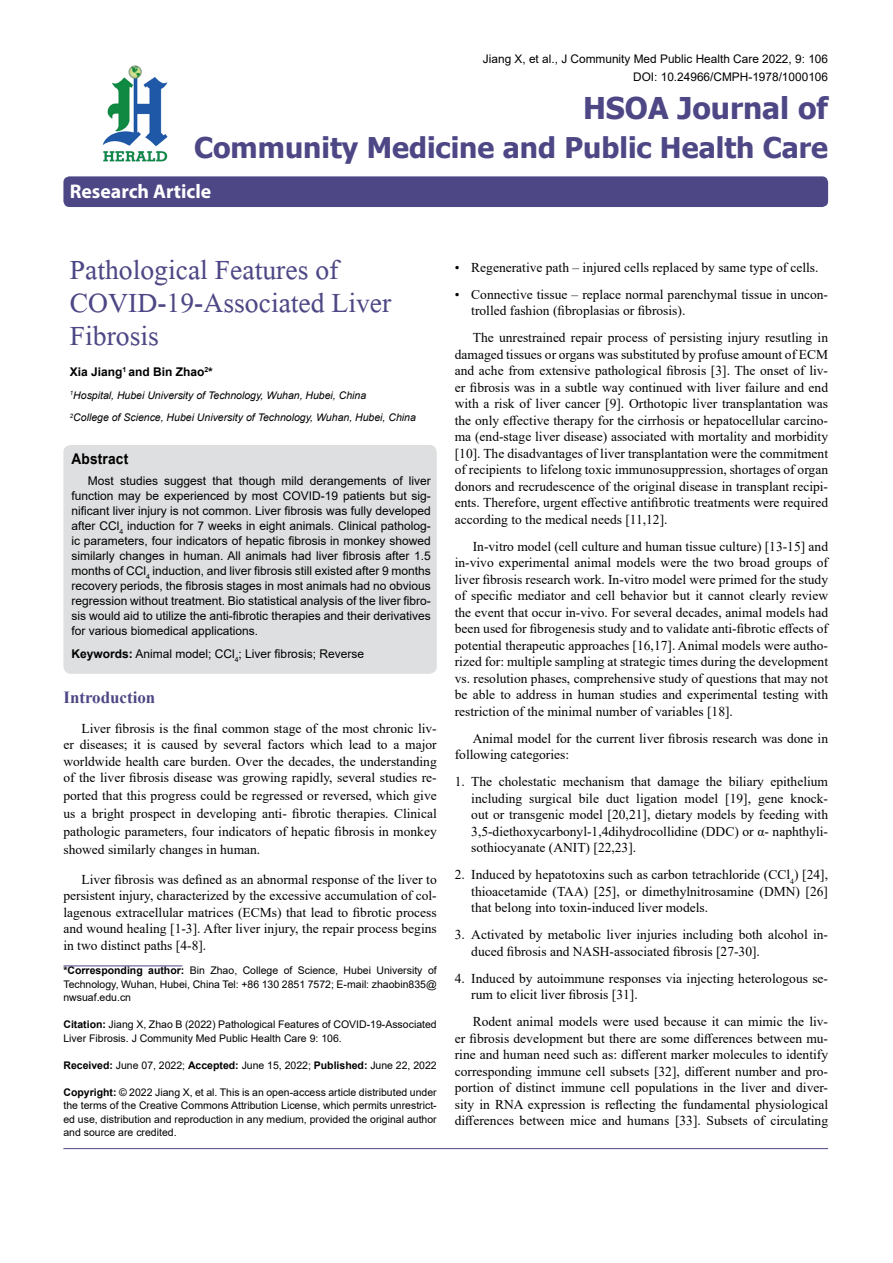
<style>
.page{position:relative;width:893px;height:1263px;background:#fff}
.page>*{position:absolute;margin:0;border:0;box-sizing:border-box;transform-origin:0 0}
.t1{font:41.25px/33px "Microsoft Himalaya";color:#4d4785}
.t2{font:700 30px "Tahoma";color:#4d4785}
.t3{font:700 28.5px "Tahoma";color:#4d4785}
.t4{font:700 19.8px "Myriad Hebrew";color:#fff}
.t5{font:700 16.95px "Times New Roman";color:#4d4785}
.t6{font:700 14.85px "Arial";letter-spacing:.015em;color:#000;scale:.93 1}
.t7{font:13.5px/16.5px "Times New Roman";color:#000;text-align:justify}
.t8{font:12px/15px "Arial";color:#000;text-align:justify}
.t9{font:700 12px "Arial";color:#000}
.t10{font:11.85px/18px "Arial";color:#000;text-align:right}
.t11{font:10.5px/13.5px "Arial";color:#000;text-align:justify}
.t12{font:italic 10.5px/22.5px "Arial";color:#000}
.s1{font-weight:700}
</style>
<div class="page">
<div style="left:63px;top:176px;width:765px;height:31px;background:#4d4785;border-radius:6px"></div>
<hr style="left:63px;top:965px;width:119px;height:1px;background:#4d4785">
<img style="left:102px;top:65px;width:66px;height:97px">
<hr style="left:63px;top:1148px;width:765px;height:1px;background:#4d4785">
<div style="left:63px;top:445px;width:374px;height:229px;background:#dedfe0;border-radius:8px"></div>
<p class="t10" style="left:483px;top:50px;width:347px">Jiang X, et al., J Community Med Public Health Care 2022, 9: 106<br>DOI: 10.24966/CMPH-1978/1000106</p>
<h2 class="t2" style="left:583px;top:87px;width:247px">HSOA Journal of</h2>
<h3 class="t3" style="left:194px;top:127px;width:636px">Community Medicine and Public Health Care</h3>
<h3 class="t4" style="left:70px;top:180px;width:143px">Research Article</h3>
<h1 class="t1" style="left:70px;top:248px;width:323px">Pathological Features of<br>COVID-19-Associated Liver<br>Fibrosis</h1>
<p class="t9" style="left:70px;top:364px;width:145px">Xia Jiang<sup>1</sup> and Bin Zhao<sup>2</sup>*</p>
<p class="t12" style="left:70px;top:384px;width:347px"><sup>1</sup>Hospital, Hubei University of Technology, Wuhan, Hubei, China<br><sup>2</sup>College of Science, Hubei University of Technology, Wuhan, Hubei, China</p>
<p class="t6" style="left:71px;top:448px;width:63px">Abstract</p>
<p class="t8" style="left:71px;top:473px;width:361px;text-indent:16px">Most studies suggest that though mild derangements of liver function may be experienced by most COVID-19 patients but sig&shy;nificant liver injury is not common. Liver fibrosis was fully developed after CCl<sub>4</sub> induction for 7 weeks in eight animals. Clinical patholog&shy;ic parameters, four indicators of hepatic fibrosis in monkey showed similarly changes in human. All animals had liver fibrosis after 1.5 months of CCl<sub>4</sub> induction, and liver fibrosis still existed after 9 months recovery periods, the fibrosis stages in most animals had no obvious regression without treatment. Bio statistical analysis of the liver fibro&shy;sis would aid to utilize the anti-fibrotic therapies and their derivatives for various biomedical applications.</p>
<p class="t8" style="left:71px;top:646px;width:294px"><span class="s1">Keywords:</span> Animal model; CCl<sub>4</sub>; Liver fibrosis; Reverse</p>
<p class="t5" style="left:63px;top:685px;width:93px">Introduction</p>
<p class="t7" style="left:63px;top:719px;width:375px;text-indent:18px">Liver fibrosis is the final common stage of the most chronic liv&shy;er diseases; it is caused by several factors which lead to a major worldwide health care burden. Over the decades, the understanding of the liver fibrosis disease was growing rapidly, several studies re-</p>
<p class="t7" style="left:63px;top:786px;width:375px;line-height:18px">ported that this progress could be regressed or reversed, which give us a bright prospect in developing anti- fibrotic therapies. Clinical pathologic parameters, four indicators of hepatic fibrosis in monkey showed similarly changes in human.</p>
<p class="t7" style="left:63px;top:871px;width:375px;text-indent:18px">Liver fibrosis was defined as an abnormal response of the liver to persistent injury, characterized by the excessive accumulation of col&shy;lagenous extracellular matrices (ECMs) that lead to fibrotic process and wound healing [1-3]. After liver injury, the repair process begins in two distinct paths [4-8].</p>
<p class="t11" style="left:63px;top:963px;width:375px"><span class="s1">*Corresponding author:</span> Bin Zhao, College of Science, Hubei University of Technology, Wuhan, Hubei, China Tel: +86 130 2851 7572; E-mail: zhaobin835@ nwsuaf.edu.cn</p>
<p class="t11" style="left:63px;top:1017px;width:375px"><span class="s1">Citation:</span> Jiang X, Zhao B (2022) Pathological Features of COVID-19-Associated<br>Liver Fibrosis. J Community Med Public Health Care 9: 106.</p>
<p class="t11" style="left:63px;top:1058px;width:375px"><span class="s1">Received:</span> June 07, 2022; <span class="s1">Accepted:</span> June 15, 2022; <span class="s1">Published:</span> June 22, 2022</p>
<p class="t11" style="left:63px;top:1085px;width:375px"><span class="s1">Copyright:</span> © 2022 Jiang X, et al. This is an open-access article distributed under the terms of the Creative Commons Attribution License, which permits unrestrict&shy;ed use, distribution and reproduction in any medium, provided the original author and source are credited.</p>
<p class="t7" style="left:455px;top:259px;width:365px">• Regenerative path – injured cells replaced by same type of cells.</p>
<p class="t7" style="left:471px;top:286px;width:358px;text-indent:-16px">• Connective tissue – replace normal parenchymal tissue in uncon&shy;trolled fashion (fibroplasias or fibrosis).</p>
<p class="t7" style="left:455px;top:329px;width:375px;text-indent:18px">The unrestrained repair process of persisting injury resutling in damaged tissues or organs was substituted by profuse amount of ECM and ache from extensive pathological fibrosis [3]. The onset of liv&shy;er fibrosis was in a subtle way continued with liver failure and end with a risk of liver cancer [9]. Orthotopic liver transplantation was the only effective therapy for the cirrhosis or hepatocellular carcino&shy;ma (end-stage liver disease) associated with mortality and morbidity [10]. The disadvantages of liver transplantation were the commitment of recipients to lifelong toxic immunosuppression, shortages of organ donors and recrudescence of the original disease in transplant recipi&shy;ents. Therefore, urgent effective antifibrotic treatments were required according to the medical needs [11,12].</p>
<p class="t7" style="left:455px;top:538px;width:375px;text-indent:18px">In-vitro model (cell culture and human tissue culture) [13-15] and in-vivo experimental animal models were the two broad groups of liver fibrosis research work. In-vitro model were primed for the study of specific mediator and cell behavior but it cannot clearly review the event that occur in-vivo. For several decades, animal models had been used for fibrogenesis study and to validate anti-fibrotic effects of potential therapeutic approaches [16,17]. Animal models were autho&shy;rized for: multiple sampling at strategic times during the development vs. resolution phases, comprehensive study of questions that may not be able to address in human studies and experimental testing with restriction of the minimal number of variables [18].</p>
<p class="t7" style="left:455px;top:730px;width:375px;text-indent:18px">Animal model for the current liver fibrosis research was done in following categories:</p>
<p class="t7" style="left:471px;top:773px;width:358px;text-indent:-16px">1. The cholestatic mechanism that damage the biliary epithelium including surgical bile duct ligation model [19], gene knock&shy;out or transgenic model [20,21], dietary models by feeding with 3,5-diethoxycarbonyl-1,4dihydrocollidine (DDC) or α- naphthyli&shy;sothiocyanate (ANIT) [22,23].</p>
<p class="t7" style="left:471px;top:866px;width:358px;text-indent:-16px">2. Induced by hepatotoxins such as carbon tetrachloride (CCl<sub>4</sub>) [24], thioacetamide (TAA) [25], or dimethylnitrosamine (DMN) [26] that belong into toxin-induced liver models.</p>
<p class="t7" style="left:471px;top:926px;width:358px;text-indent:-16px">3. Activated by metabolic liver injuries including both alcohol in&shy;duced fibrosis and NASH-associated fibrosis [27-30].</p>
<p class="t7" style="left:471px;top:970px;width:358px;text-indent:-16px">4. Induced by autoimmune responses via injecting heterologous se&shy;rum to elicit liver fibrosis [31].</p>
<p class="t7" style="left:455px;top:1013px;width:375px;text-indent:18px">Rodent animal models were used because it can mimic the liv&shy;er fibrosis development but there are some differences between mu&shy;rine and human need such as: different marker molecules to identify corresponding immune cell subsets [32], different number and pro&shy;portion of distinct immune cell populations in the liver and diver&shy;sity in RNA expression is reflecting the fundamental physiological differences between mice and humans [33]. Subsets of circulating</p>
</div>
